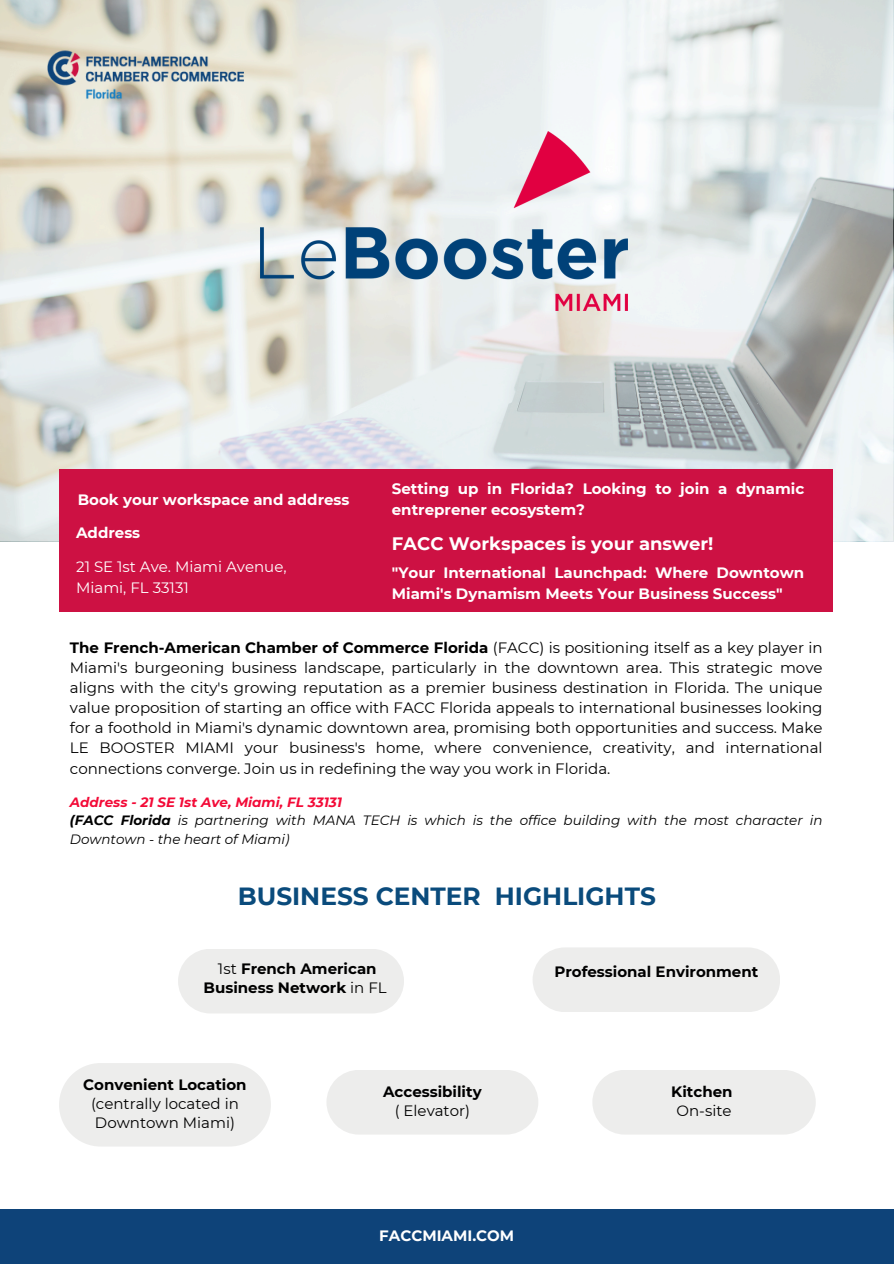
<style>
.page{position:relative;width:894px;height:1264px;background:#fff}
.page>*{position:absolute;margin:0;border:0;box-sizing:border-box;transform-origin:0 0}
.t1{font:700 24.75px "Montserrat";color:#0a4b7c}
.t2{font:700 18px "Montserrat";color:#fff}
.t3{font:15px/20.1px "Montserrat";color:#000;text-align:justify}
.t4{font:700 15px/21px "Montserrat";color:#fff}
.t5{font:700 15px/19.2px "Montserrat";color:#000;text-align:center}
.t6{font:15px/20.2px "Montserrat";color:#fff}
.t7{font:italic 13.5px/18.5px "Montserrat";color:#000}
.t8{font:italic 700 13.5px "Montserrat";color:#f30a37}
.s1{font-weight:700}
.s2{font-weight:400}
</style>
<div class="page">
<div style="left:0;top:1208px;width:893px;height:55px;background:#0e4379"></div>
<div style="left:59px;top:1063px;width:212px;height:83px;background:#ededec;border-radius:42px"></div>
<div style="left:327px;top:1070px;width:211px;height:64px;background:#ededec"></div>
<div style="left:592px;top:1070px;width:223px;height:64px;background:#ededec"></div>
<div style="left:178px;top:949px;width:226px;height:64px;background:#ededec"></div>
<div style="left:533px;top:947px;width:247px;height:65px;background:#ededec"></div>
<svg style="left:1px;top:0;width:892px;height:540px"></svg>
<div style="left:59px;top:469px;width:773px;height:142px;background:#cd1143"></div>
<img style="left:29px;top:30px;width:234px;height:89px">
<img style="left:260px;top:132px;width:367px;height:179px">
<h4 class="t4" style="left:391px;top:478px;width:414px">Setting up in Florida? Looking to join a dynamic entreprener ecosystem?</h4>
<h5 class="t2" style="left:391px;top:532px;width:323px">FACC Workspaces is your answer!</h5>
<h4 class="t4" style="left:391px;top:561px;width:414px">"Your International Launchpad: Where Downtown<br>Miami's Dynamism Meets Your Business Success"</h4>
<h5 class="t3" style="left:70px;top:637px;width:753px"><span class="s1">The French-American Chamber of Commerce Florida</span> (FACC) is positioning itself as a key player in Miami's burgeoning business landscape, particularly in the downtown area. This strategic move aligns with the city's growing reputation as a premier business destination in Florida. The unique value proposition of starting an office with FACC Florida appeals to international businesses looking for a foothold in Miami's dynamic downtown area, promising both opportunities and success. Make LE BOOSTER MIAMI your business's home, where convenience, creativity, and international connections converge. Join us in redefining the way you work in Florida.</h5>
<p class="t8" style="left:70px;top:793px;width:274px">Address - 21 SE 1st Ave, Miami, FL 33131</p>
<p class="t7" style="left:70px;top:811px;width:753px"><span class="s1">(FACC Florida</span> is partnering with MANA TECH is which is the office building with the most character in<br>Downtown - the heart of Miami)</p>
<h4 class="t4" style="left:78px;top:489px;width:273px">Book your workspace and address</h4>
<p class="t4" style="left:76px;top:522px;width:66px">Address</p>
<p class="t6" style="left:76px;top:557px;width:212px">21 SE 1st Ave. Miami Avenue,<br>Miami, FL 33131</p>
<h1 class="t1" style="left:238px;top:880px;width:419px">BUSINESS CENTER HIGHLIGHTS</h1>
<h5 class="t5" style="left:203px;top:959px;width:184px"><span class="s2">1st</span> French American<br>Business Network <span class="s2">in FL</span></h5>
<h5 class="t5" style="left:554px;top:962px;width:205px">Professional Environment</h5>
<h5 class="t3" style="left:83px;top:1074px;width:165px;line-height:19.2px;text-align:center"><span class="s1">Convenient Location </span>(centrally located in<br>Downtown Miami)</h5>
<h4 class="t5" style="left:383px;top:1081px;width:100px">Accessibility <span class="s2">( Elevator)</span></h4>
<h5 class="t5" style="left:671px;top:1082px;width:63px">Kitchen<br><span class="s2">On-site</span></h5>
<h3 class="t4" style="left:379px;top:1224px;width:136px">FACCMIAMI.COM</h3>
</div>
